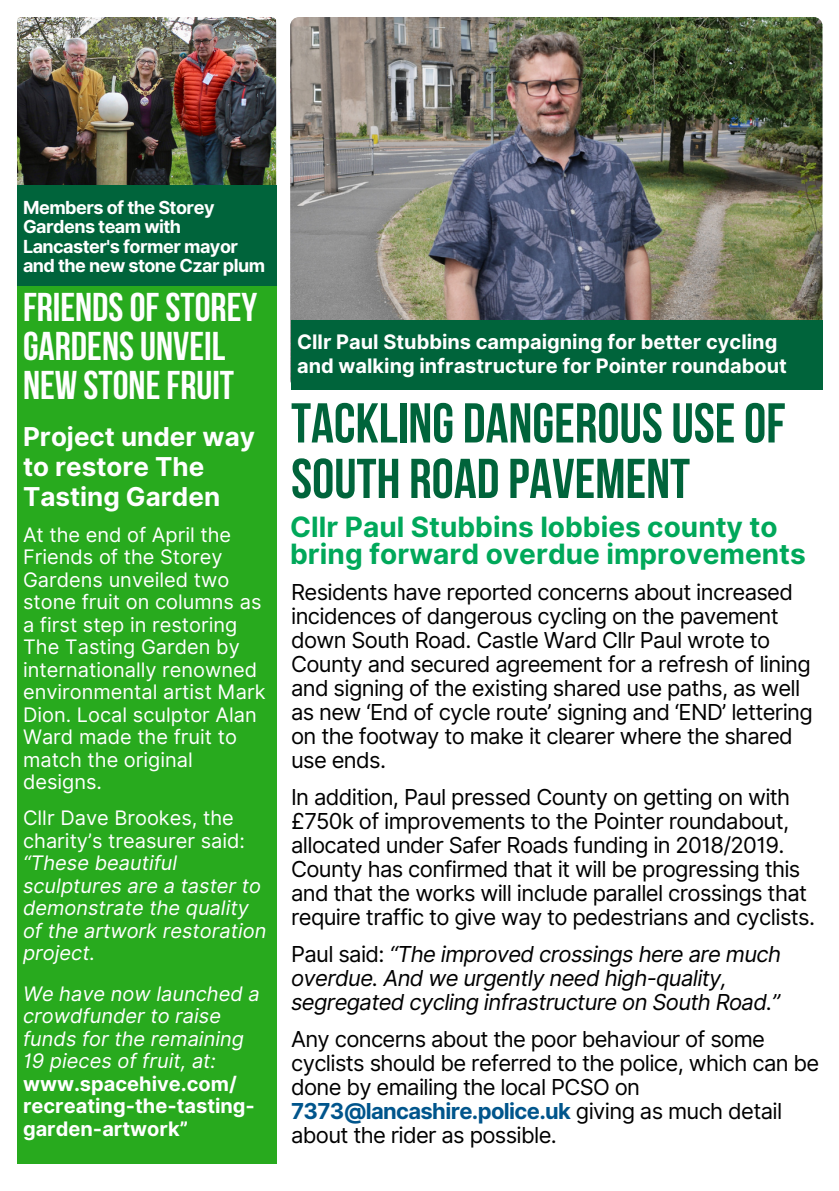
<style>
.page{position:relative;width:839px;height:1191px;background:#fff}
.page>*{position:absolute;margin:0;border:0;box-sizing:border-box;transform-origin:0 0}
.t1{font:700 56px/55.6px "Bebas Neue";color:#00643b}
.t2{font:700 40px/39px "Bebas Neue";color:#fff}
.t3{font:700 28px/27px "Inter";color:#00a85a}
.t4{font:700 26px/30px "Inter";color:#fff}
.t5{font:22px/24px "Inter";letter-spacing:-.03em;color:#000}
.t6{font:italic 22px/24px "Inter";letter-spacing:-.03em;color:#000}
.t7{font:20px/22.4px "Inter";color:#fff}
.t8{font:italic 20px/22.4px "Inter";color:#fff}
.t9{font:700 20px/22.4px "Inter";color:#fff}
.t10{font:700 18px/19.6px "Inter";letter-spacing:-.03em;color:#fff}
.s1{font-style:normal}
.s2{font-weight:700;font-style:normal}
.s3{font-weight:700;color:#00558c}
</style>
<div class="page">
<img style="left:290px;top:17px;width:532px;height:372px;border-radius:9px">
<img style="left:17px;top:17px;width:259px;height:181px;border-radius:4px">
<div style="left:17px;top:283px;width:259px;height:880px;background:#28aa1e"></div>
<div style="left:17px;top:185px;width:259px;height:101px;background:#00643b"></div>
<div style="left:291px;top:320px;width:531px;height:70px;background:#00643b"></div>
<p class="t10" style="left:23px;top:197px;width:244px">Members of the Storey<br>Gardens team with<br>Lancaster's former mayor and the new stone Czar plum</p>
<p class="t2" style="left:23px;top:292px;width:236px">FRIENDSOFSTOREY<br>GARDENSUNVEIL<br>NEW STONEFRUIT</p>
<p class="t4" style="left:23px;top:421px;width:233px">Project under way to restore The<br>Tasting Garden</p>
<p class="t7" style="left:23px;top:523px;width:244px">At the end of April the<br>Friends of the Storey<br>Gardens unveiled two stone fruit on columns as a first step in restoring<br>The Tasting Garden by internationally renowned environmental artist Mark<br>Dion. Local sculptor Alan<br>Ward made the fruit to match the original designs.</p>
<p class="t8" style="left:23px;top:807px;width:245px"><span class="s1">Cllr Dave Brookes, the charity’s treasurer said: </span>“These beautiful sculptures are a taster to demonstrate the quality of the artwork restoration project.</p>
<p class="t8" style="left:23px;top:982px;width:238px">We have now launched a crowdfunder to raise funds for the remaining<br>19 pieces of fruit, at: <span class="s2">www.spacehive.com/</span></p>
<p class="t9" style="left:23px;top:1095px;width:233px">recreating-the-tasting&shy;garden-artwork”</p>
<p class="t9" style="left:297px;top:329px;width:491px;line-height:24px">Cllr Paul Stubbins campaigning for better cycling and walking infrastructure for Pointer roundabout</p>
<p class="t1" style="left:291px;top:401px;width:496px">TACKLING DANGEROUSUSEOF<br>SOUTH ROAD PAVEMENT</p>
<p class="t3" style="left:290px;top:513px;width:517px">Cllr Paul Stubbins lobbies county to bring forward overdue improvements</p>
<p class="t5" style="left:291px;top:580px;width:523px">Residents have reported concerns about increased incidences of dangerous cycling on the pavement down South Road. Castle Ward Cllr Paul wrote to County and secured agreement for a refresh of lining and signing of the existing shared use paths, as well as new ‘End of cycle route’ signing and ‘END’ lettering on the footway to make it clearer where the shared use ends.</p>
<p class="t5" style="left:291px;top:785px;width:525px">In addition, Paul pressed County on getting on with £750k of improvements to the Pointer roundabout, allocated under Safer Roads funding in 2018/2019.<br>County has confirmed that it will be progressing this and that the works will include parallel crossings that require traffic to give way to pedestrians and cyclists.</p>
<p class="t6" style="left:291px;top:942px;width:491px"><span class="s1">Paul said:</span> “The improved crossings here are much overdue. And we urgently need high-quality, segregated cycling infrastructure on South Road.”</p>
<p class="t5" style="left:291px;top:1027px;width:529px">Any concerns about the poor behaviour of some cyclists should be referred to the police, which can be done by emailing the local PCSO on <span class="s3">7373@lancashire.police.uk</span> giving as much detail about the rider as possible.</p>
</div>
